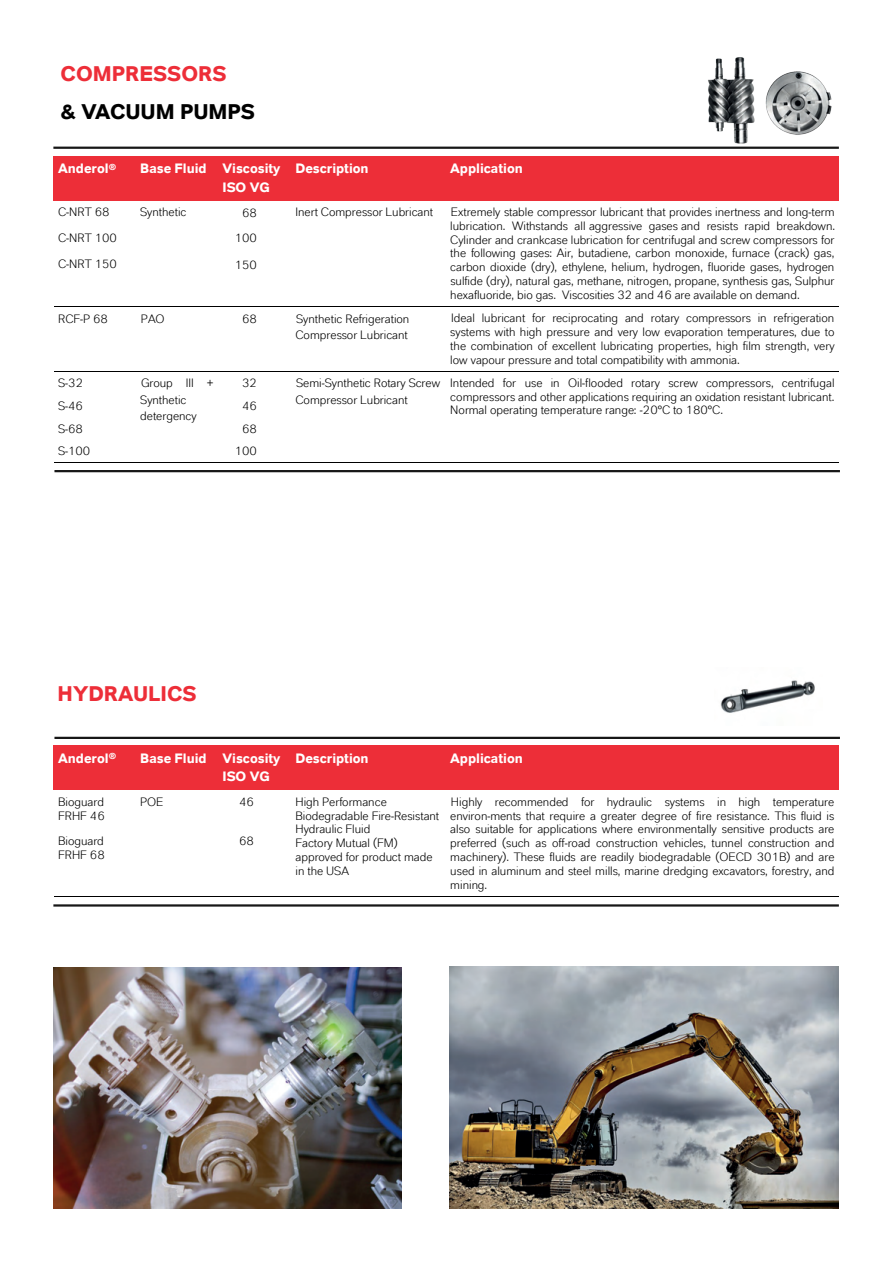
<style>
.page{position:relative;width:893px;height:1263px;background:#fff}
.page>*{position:absolute;margin:0;border:0;box-sizing:border-box;transform-origin:0 0}
.t1{font:700 21.15px "Lanxess";letter-spacing:-.005em;color:#000}
.t2{font:700 21px "Lanxess";color:#ed2e38}
.t3{font:700 13.5px/18.3px "Lanxess";color:#fff}
.t4{font:12px/13.8px "Lanxess";color:#000}
</style>
<div class="page">
<div style="left:54px;top:156px;width:82px;height:45px;background:#ed2e38"></div>
<div style="left:136px;top:156px;width:82px;height:45px;background:#ed2e38"></div>
<div style="left:218px;top:156px;width:73px;height:45px;background:#ed2e38"></div>
<div style="left:291px;top:156px;width:155px;height:45px;background:#ed2e38"></div>
<div style="left:446px;top:156px;width:393px;height:45px;background:#ed2e38"></div>
<hr style="left:54px;top:306px;width:785px;height:1px;background:#000">
<hr style="left:54px;top:371px;width:785px;height:1px;background:#000">
<hr style="left:54px;top:462px;width:785px;height:1px;background:#000">
<div style="left:54px;top:745px;width:82px;height:45px;background:#ed2e38"></div>
<div style="left:136px;top:745px;width:82px;height:45px;background:#ed2e38"></div>
<div style="left:218px;top:745px;width:73px;height:45px;background:#ed2e38"></div>
<div style="left:291px;top:745px;width:155px;height:45px;background:#ed2e38"></div>
<div style="left:446px;top:745px;width:393px;height:45px;background:#ed2e38"></div>
<hr style="left:54px;top:896px;width:785px;height:1px;background:#000">
<img style="left:720px;top:680px;width:95px;height:33px">
<img style="left:450px;top:967px;width:389px;height:242px">
<img style="left:54px;top:967px;width:347px;height:242px">
<hr style="left:53px;top:147px;width:786px;height:2px;background:#171717">
<hr style="left:54px;top:470px;width:786px;height:2px;background:#171717">
<hr style="left:54px;top:737px;width:786px;height:2px;background:#171717">
<hr style="left:53px;top:904px;width:786px;height:3px;background:#171717">
<img style="left:696px;top:57px;width:68px;height:92px">
<img style="left:765px;top:71px;width:67px;height:64px">
<h2 class="t2" style="left:61px;top:61px;width:167px">COMPRESSORS</h2>
<h1 class="t1" style="left:61px;top:99px;width:196px">&amp; VACUUM PUMPS</h1>
<p class="t3" style="left:58px;top:159px;width:60px">Anderol<sup>®</sup></p>
<p class="t3" style="left:223px;top:159px;width:60px;text-indent:-82px">Base Fluid Viscosity<br>ISO VG</p>
<p class="t3" style="left:295px;top:159px;width:75px">Description</p>
<p class="t3" style="left:450px;top:159px;width:74px">Application</p>
<p class="t4" style="left:58px;top:205px;width:53px">C-NRT 68</p>
<p class="t4" style="left:140px;top:205px;width:48px">Synthetic</p>
<p class="t4" style="left:242px;top:205px;width:16px">68</p>
<p class="t4" style="left:295px;top:205px;width:139px">Inert Compressor Lubricant</p>
<p class="t4" style="left:450px;top:205px;width:386px;text-align:justify">Extremely stable compressor lubricant that provides inertness and long-term lubrication. Withstands all aggressive gases and resists rapid breakdown.<br>Cylinder and crankcase lubrication for centrifugal and screw compressors for the following gases: Air, butadiene, carbon monoxide, furnace (crack) gas, carbon dioxide (dry), ethylene, helium, hydrogen, fluoride gases, hydrogen sulfide (dry), natural gas, methane, nitrogen, propane, synthesis gas, Sulphur hexafluoride, bio gas. Viscosities 32 and 46 are available on demand.</p>
<p class="t4" style="left:58px;top:231px;width:60px">C-NRT 100</p>
<p class="t4" style="left:235px;top:231px;width:24px">100</p>
<p class="t4" style="left:58px;top:257px;width:60px">C-NRT 150</p>
<p class="t4" style="left:235px;top:258px;width:24px">150</p>
<p class="t4" style="left:58px;top:312px;width:51px">RCF-P 68</p>
<p class="t4" style="left:141px;top:312px;width:25px">PAO</p>
<p class="t4" style="left:242px;top:312px;width:16px">68</p>
<p class="t4" style="left:295px;top:310px;width:115px;line-height:16.4px">Synthetic Refrigeration<br>Compressor Lubricant</p>
<p class="t4" style="left:450px;top:311px;width:386px;text-align:justify">Ideal lubricant for reciprocating and rotary compressors in refrigeration systems with high pressure and very low evaporation temperatures, due to the combination of excellent lubricating properties, high film strength, very low vapour pressure and total compatibility with ammonia.</p>
<p class="t4" style="left:58px;top:376px;width:26px">S-32</p>
<p class="t4" style="left:140px;top:375px;width:75px;line-height:16.5px">Group III +<br>Synthetic detergency</p>
<p class="t4" style="left:242px;top:376px;width:16px">32</p>
<p class="t4" style="left:295px;top:375px;width:146px;line-height:16.4px">Semi-Synthetic Rotary Screw<br>Compressor Lubricant</p>
<p class="t4" style="left:450px;top:376px;width:386px;text-align:justify">Intended for use in Oil-flooded rotary screw compressors, centrifugal compressors and other applications requiring an oxidation resistant lubricant.<br>Normal operating temperature range: -20°C to 180°C.</p>
<p class="t4" style="left:58px;top:399px;width:26px">S-46</p>
<p class="t4" style="left:242px;top:399px;width:16px">46</p>
<p class="t4" style="left:58px;top:422px;width:26px">S-68</p>
<p class="t4" style="left:242px;top:422px;width:16px">68</p>
<p class="t4" style="left:58px;top:444px;width:34px">S-100</p>
<p class="t4" style="left:235px;top:444px;width:24px">100</p>
<h2 class="t2" style="left:58px;top:681px;width:141px">HYDRAULICS</h2>
<p class="t3" style="left:58px;top:749px;width:60px">Anderol<sup>®</sup></p>
<p class="t3" style="left:223px;top:749px;width:60px;text-indent:-82px">Base Fluid Viscosity<br>ISO VG</p>
<p class="t3" style="left:295px;top:749px;width:75px">Description</p>
<p class="t3" style="left:450px;top:749px;width:74px">Application</p>
<p class="t4" style="left:58px;top:795px;width:48px">Bioguard<br>FRHF 46</p>
<p class="t4" style="left:140px;top:795px;width:25px">POE</p>
<p class="t4" style="left:239px;top:795px;width:16px">46</p>
<p class="t4" style="left:450px;top:795px;width:386px;text-align:justify">Highly recommended for hydraulic systems in high temperature environ-ments that require a greater degree of fire resistance. This fluid is also suitable for applications where environmentally sensitive products are preferred (such as off-road construction vehicles, tunnel construction and machinery). These fluids are readily biodegradable (OECD 301B) and are used in aluminum and steel mills, marine dredging excavators, forestry, and mining.</p>
<p class="t4" style="left:295px;top:795px;width:145px">High Performance<br>Biodegradable Fire-Resistant<br>Hydraulic Fluid<br>Factory Mutual (FM) approved for product made in the USA</p>
<p class="t4" style="left:58px;top:834px;width:48px">Bioguard<br>FRHF 68</p>
<p class="t4" style="left:239px;top:834px;width:16px">68</p>
</div>
